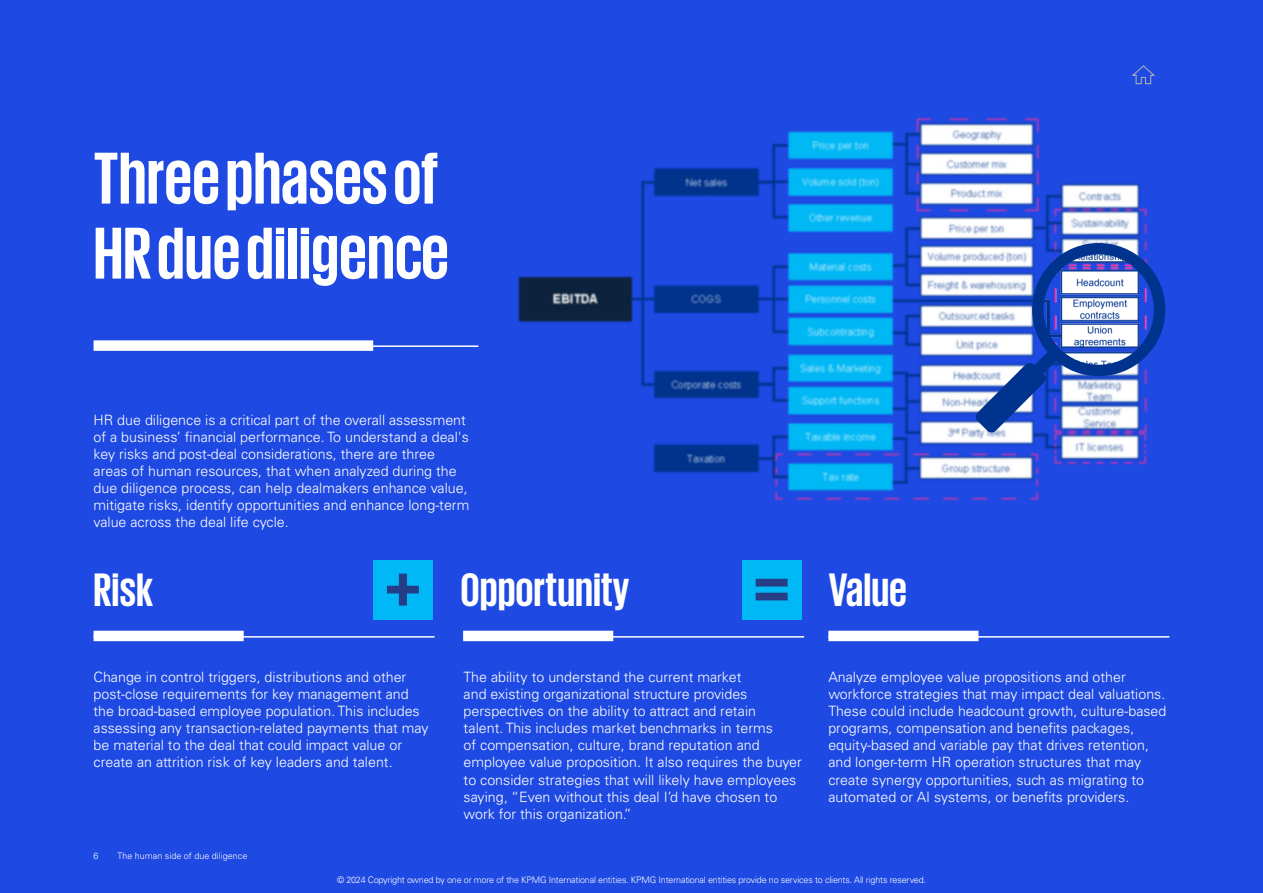
<style>
.page{position:relative;width:1263px;height:893px;background:#1e49e2}
.page>*{position:absolute;margin:0;border:0;box-sizing:border-box;transform-origin:0 0}
.t1{font:700 75px/75px "KPMG";color:#fff}
.t2{font:700 60px "Univers LT Std";color:#253d86}
.t3{font:700 60px "Univers LT Std";color:#253e86}
.t4{font:700 48px "KPMG";color:#fff}
.t5{font:300 14.25px/17.1px "Univers LT Std";color:#fff}
.t6{font:300 9px "Univers LT Std";letter-spacing:-.02em;color:#fff}
.t7{font:300 9px "Univers LT Std";color:#fff}
</style>
<div class="page">
<hr style="left:94px;top:636px;width:341px;height:2px;background:#fff">
<div style="left:94px;top:631px;width:150px;height:10px;background:#fff"></div>
<div style="left:373px;top:561px;width:60px;height:59px;background:#00b8f5"></div>
<hr style="left:828px;top:636px;width:341px;height:2px;background:#fff">
<div style="left:828px;top:631px;width:150px;height:10px;background:#fff"></div>
<hr style="left:463px;top:636px;width:341px;height:2px;background:#fff">
<div style="left:463px;top:631px;width:150px;height:10px;background:#fff"></div>
<div style="left:742px;top:561px;width:59px;height:59px;background:#00b8f5"></div>
<svg style="left:1132px;top:65px;width:23px;height:19px"></svg>
<hr style="left:102px;top:345px;width:376px;height:2px;background:#fff">
<div style="left:94px;top:340px;width:279px;height:11px;background:#fff"></div>
<img style="left:517px;top:117px;width:649px;height:384px">
<svg style="left:975px;top:243px;width:190px;height:190px"></svg>
<h1 class="t1" style="left:94px;top:139px;width:357px">Three phases of<br>HR due diligence</h1>
<p class="t5" style="left:94px;top:411px;width:377px">HR due diligence is a critical part of the overall assessment of a business’ financial performance. To understand a deal's key risks and post-deal considerations, there are three areas of human resources, that when analyzed during the due diligence process, can help dealmakers enhance value, mitigate risks, identify opportunities and enhance long-term value across the deal life cycle.</p>
<h3 class="t4" style="left:94px;top:565px;width:61px">Risk</h3>
<h2 class="t2" style="left:385px;top:549px;width:37px">+</h2>
<p class="t5" style="left:94px;top:668px;width:336px">Change in control triggers, distributions and other post-close requirements for key management and the broad-based employee population. This includes assessing any transaction-related payments that may be material to the deal that could impact value or create an attrition risk of key leaders and talent.</p>
<p class="t6" style="left:94px;top:851px;width:7px">6</p>
<p class="t7" style="left:118px;top:851px;width:131px">The human side of due diligence</p>
<h3 class="t4" style="left:461px;top:565px;width:170px">Opportunity</h3>
<h2 class="t3" style="left:754px;top:549px;width:37px">=</h2>
<p class="t5" style="left:464px;top:668px;width:340px">The ability to understand the current market<br>and existing organizational structure provides perspectives on the ability to attract and retain<br>talent. This includes market benchmarks in terms<br>of compensation, culture, brand reputation and employee value proposition. It also requires the buyer to consider strategies that will likely have employees saying, “Even without this deal I’d have chosen to work for this organization.”</p>
<h3 class="t4" style="left:828px;top:565px;width:80px">Value</h3>
<p class="t5" style="left:828px;top:668px;width:340px">Analyze employee value propositions and other workforce strategies that may impact deal valuations.<br>These could include headcount growth, culture-based programs, compensation and benefits packages, equity-based and variable pay that drives retention, and longer-term HR operation structures that may create synergy opportunities, such as migrating to automated or AI systems, or benefits providers.</p>
<p class="t6" style="left:337px;top:875px;width:590px">© 2024 Copyright owned by one or more of the KPMG International entities. KPMG International entities provide no services to clients. All rights reserved.</p>
</div>
